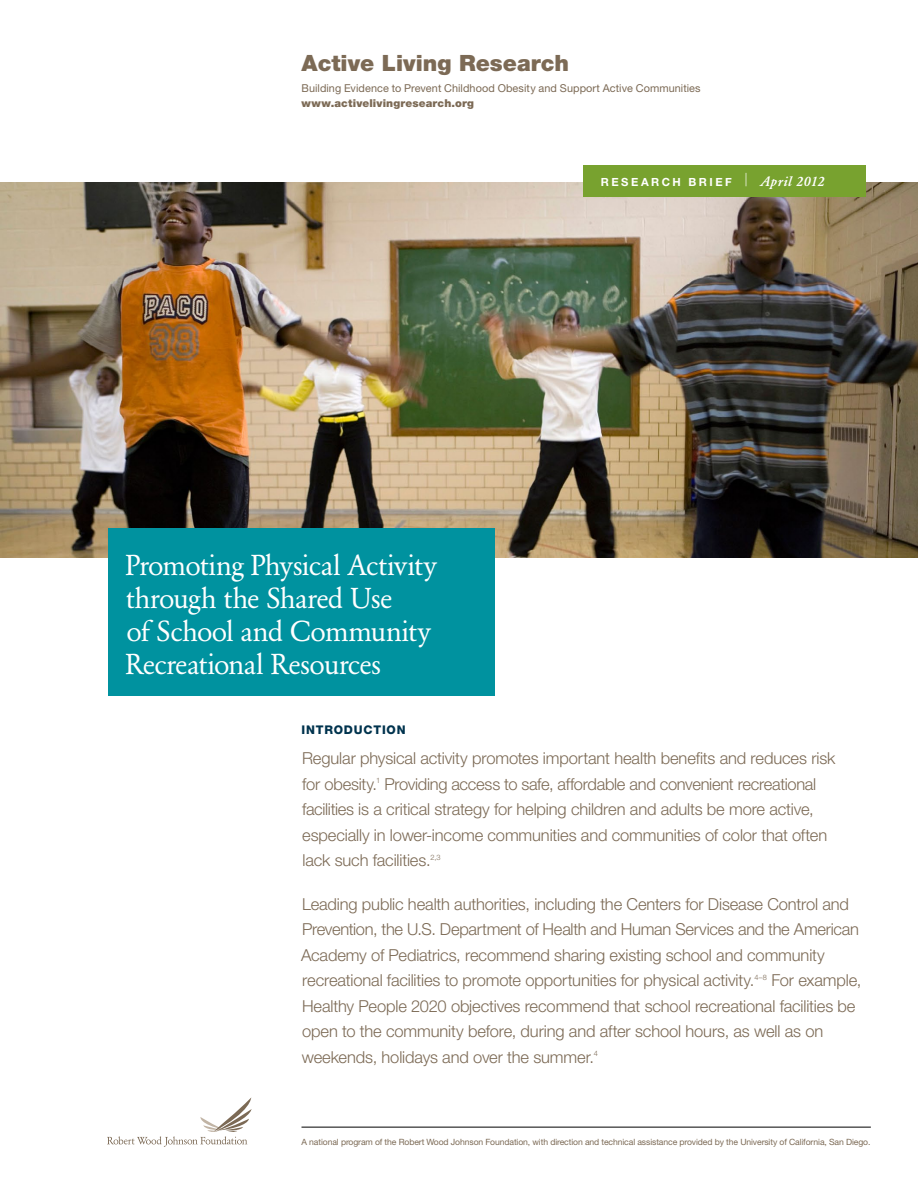
<style>
.page{position:relative;width:918px;height:1188px;background:#fff}
.page>*{position:absolute;margin:0;border:0;box-sizing:border-box;transform-origin:0 0}
.t1{font:28.5px/33px "Garamond BE";letter-spacing:-.025em;color:#fff}
.t2{font:900 22.5px "Helvetica Neue";color:#7c6a55}
.t3{font:300 16.5px/25.5px "Helvetica Neue";letter-spacing:-.01em;color:#7c6a55}
.t4{font:800 12px "Helvetica Neue";letter-spacing:.065em;color:#00334e}
.t5{font:700 11.25px "Helvetica Neue";letter-spacing:.225em;color:#fff}
.t6{font:10.8px "Helvetica Neue";letter-spacing:.005em;color:#7c6a55}
.t7{font:900 10.8px "Helvetica Neue";letter-spacing:.015em;color:#7c6a55}
.t8{font:8.7px "Helvetica Neue";letter-spacing:-.015em;color:#7c6a55}
.s1{font-weight:300;font-size:18px}
.s2{font-family:"Garamond BE";font-weight:500;font-style:italic;font-size:13.5px}
</style>
<div class="page">
<hr style="left:302px;top:1127px;width:569px;height:1px;background:#000">
<svg style="left:107px;top:1098px;width:145px;height:49px"></svg>
<img style="left:0;top:182px;width:918px;height:376px">
<div style="left:583px;top:165px;width:283px;height:31px;background:#78a22f"></div>
<div style="left:108px;top:528px;width:387px;height:168px;background:#00929f"></div>
<h2 class="t2" style="left:302px;top:50px;width:269px">Active Living Research</h2>
<p class="t6" style="left:302px;top:82px;width:401px">Building Evidence to Prevent Childhood Obesity and Support Active Communities</p>
<p class="t7" style="left:302px;top:97px;width:174px">www.activelivingresearch.org</p>
<h1 class="t1" style="left:125px;top:549px;width:313px">Promoting Physical Activity through the Shared Use<br>of School and Community<br>Recreational Resources</h1>
<p class="t5" style="left:601px;top:175px;width:225px">RESEAR CH BR IEF <span class="s1">|</span> <span class="s2">April 2012</span></p>
<p class="t4" style="left:302px;top:723px;width:106px">INTRODUCTION</p>
<p class="t3" style="left:302px;top:745px;width:535px">Regular physical activity promotes important health benefits and reduces risk for obesity.<sup>1</sup> Providing access to safe, affordable and convenient recreational facilities is a critical strategy for helping children and adults be more active, especially in lower-income communities and communities of color that often lack such facilities.<sup>2,3</sup></p>
<p class="t3" style="left:301px;top:891px;width:562px">Leading public health authorities, including the Centers for Disease Control and Prevention, the U.S. Department of Health and Human Services and the American Academy of Pediatrics, recommend sharing existing school and community recreational facilities to promote opportunities for physical activity.<sup>4–8</sup> For example, Healthy People 2020 objectives recommend that school recreational facilities be open to the community before, during and after school hours, as well as on weekends, holidays and over the summer.<sup>4</sup></p>
<p class="t8" style="left:302px;top:1137px;width:570px">A national program of the Robert Wood Johnson Foundation, with direction and technical assistance provided by the University of California, San Diego.</p>
</div>
